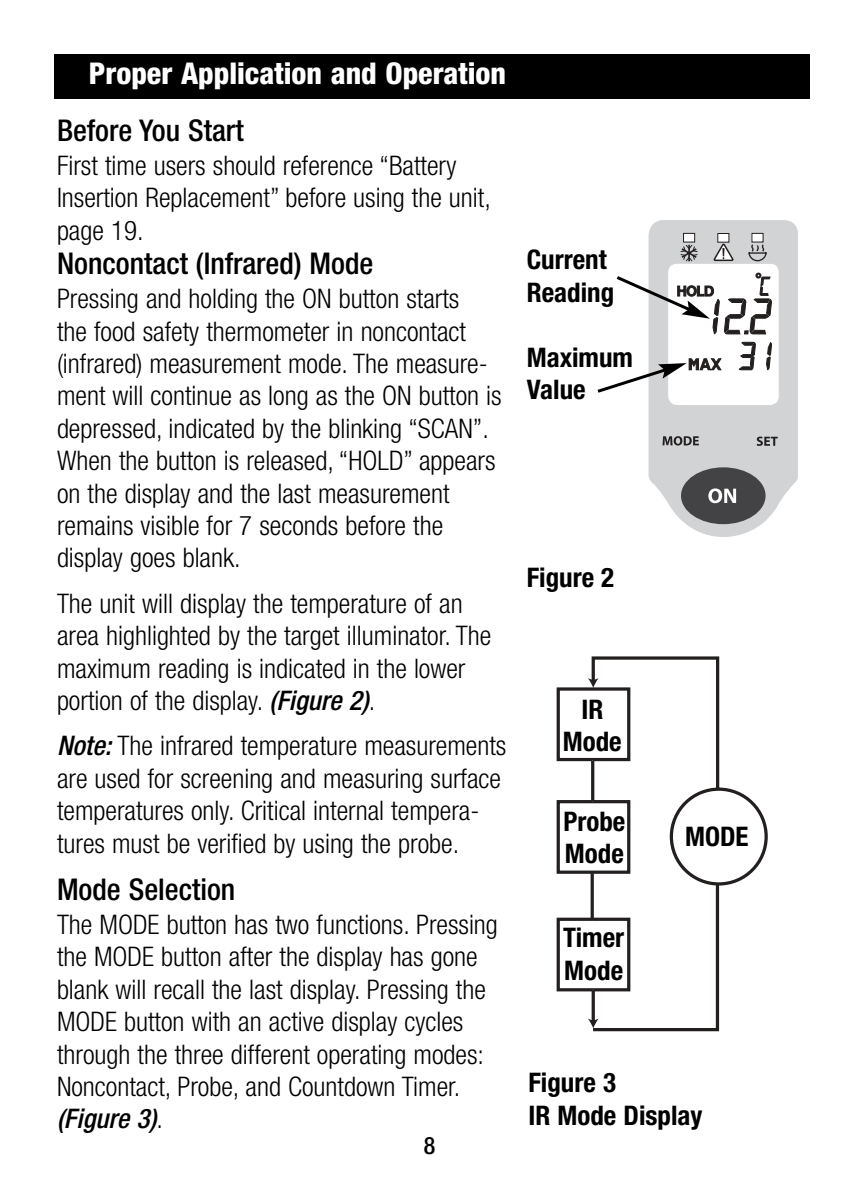
<style>
.page{position:relative;width:864px;height:1188px;background:#fff}
.page>*{position:absolute;margin:0;border:0;box-sizing:border-box;transform-origin:0 0}
.t1{font:500 condensed 30px "Helvetica Neue";color:#000}
.t2{font:800 condensed 30px "Helvetica Neue";color:#fff}
.t3{font:300 condensed 27px/32.4px "Helvetica Neue";color:#000}
.t4{font:700 condensed 27px/32.4px "Helvetica Neue";color:#000}
.t5{font:500 condensed 24px "Helvetica Neue";color:#000}
.s1{font-weight:500;font-style:italic}
</style>
<div class="page">
<div style="left:54px;top:54px;width:756px;height:44px;background:#000"></div>
<svg style="left:649px;top:220px;width:149px;height:317px;background:#d7d8da"></svg>
<div style="left:684px;top:233px;width:11px;height:9px;background:#fff"></div>
<div style="left:683px;top:233px;width:12px;height:9px;border:1px solid #231f1f"></div>
<div style="left:718px;top:234px;width:11px;height:8px;background:#fff"></div>
<div style="left:718px;top:233px;width:11px;height:9px;border:1px solid #231f1f"></div>
<div style="left:752px;top:233px;width:11px;height:9px;background:#fff"></div>
<div style="left:752px;top:233px;width:11px;height:9px;border:1px solid #231f1f"></div>
<div style="left:681px;top:467px;width:85px;height:57px;background:#434244;border-radius:50%"></div>
<svg style="left:708px;top:488px;width:28px;height:15px"></svg>
<svg style="left:663px;top:436px;width:36px;height:9px"></svg>
<svg style="left:757px;top:437px;width:21px;height:9px"></svg>
<div style="left:557px;top:687px;width:73px;height:74px;border:3px solid #231f1f"></div>
<div style="left:557px;top:800px;width:73px;height:74px;border:3px solid #231f1f"></div>
<div style="left:557px;top:918px;width:73px;height:73px;border:3px solid #231f1f"></div>
<svg style="left:590px;top:656px;width:178px;height:230px"></svg>
<svg style="left:588px;top:678px;width:11px;height:10px"></svg>
<hr style="left:591px;top:760px;width:3px;height:41px;background:#231f1f">
<hr style="left:591px;top:873px;width:3px;height:47px;background:#231f1f">
<svg style="left:588px;top:881px;width:133px;height:150px"></svg>
<svg style="left:597px;top:242px;width:183px;height:164px"></svg>
<p class="t2" style="left:89px;top:63px;width:419px">Proper Application and Operation</p>
<p class="t1" style="left:57px;top:120px;width:188px">Before You Start</p>
<p class="t3" style="left:57px;top:152px;width:435px">First time users should reference “Battery<br>Insertion Replacement” before using the unit, page 19.</p>
<p class="t1" style="left:57px;top:253px;width:318px">Noncontact (Infrared) Mode</p>
<p class="t3" style="left:57px;top:285px;width:446px">Pressing and holding the ON button starts<br>the food safety thermometer in noncontact (infrared) measurement mode. The measure&shy;ment will continue as long as the ON button is depressed, indicated by the blinking “SCAN”.<br>When the button is released, “HOLD” appears on the display and the last measurement remains visible for 7 seconds before the display goes blank.</p>
<p class="t3" style="left:57px;top:589px;width:436px">The unit will display the temperature of an area highlighted by the target illuminator. The maximum reading is indicated in the lower portion of the display. <span class="s1">(Figure 2)</span>.</p>
<p class="t3" style="left:57px;top:732px;width:451px"><span class="s1">Note:</span> The infrared temperature measurements are used for screening and measuring surface temperatures only. Critical internal tempera&shy;tures must be verified by using the probe.</p>
<p class="t1" style="left:57px;top:879px;width:180px">Mode Selection</p>
<p class="t3" style="left:57px;top:910px;width:442px">The MODE button has two functions. Pressing the MODE button after the display has gone blank will recall the last display. Pressing the MODE button with an active display cycles through the three different operating modes:<br>Noncontact, Probe, and Countdown Timer. <span class="s1">(Figure 3)</span>.</p>
<p class="t5" style="left:424px;top:1137px;width:13px">8</p>
<p class="t4" style="left:527px;top:246px;width:89px">Current<br>Reading</p>
<p class="t4" style="left:527px;top:343px;width:108px">Maximum<br>Value</p>
<p class="t4" style="left:527px;top:563px;width:89px">Figure 2</p>
<p class="t4" style="left:563px;top:695px;width:60px;text-align:center">IR<br>Mode</p>
<p class="t4" style="left:563px;top:808px;width:63px">Probe<br>Mode</p>
<p class="t4" style="left:563px;top:924px;width:62px">Timer<br>Mode</p>
<p class="t4" style="left:685px;top:823px;width:65px">MODE</p>
<p class="t4" style="left:528px;top:1069px;width:176px">Figure 3<br>IR Mode Display</p>
</div>
